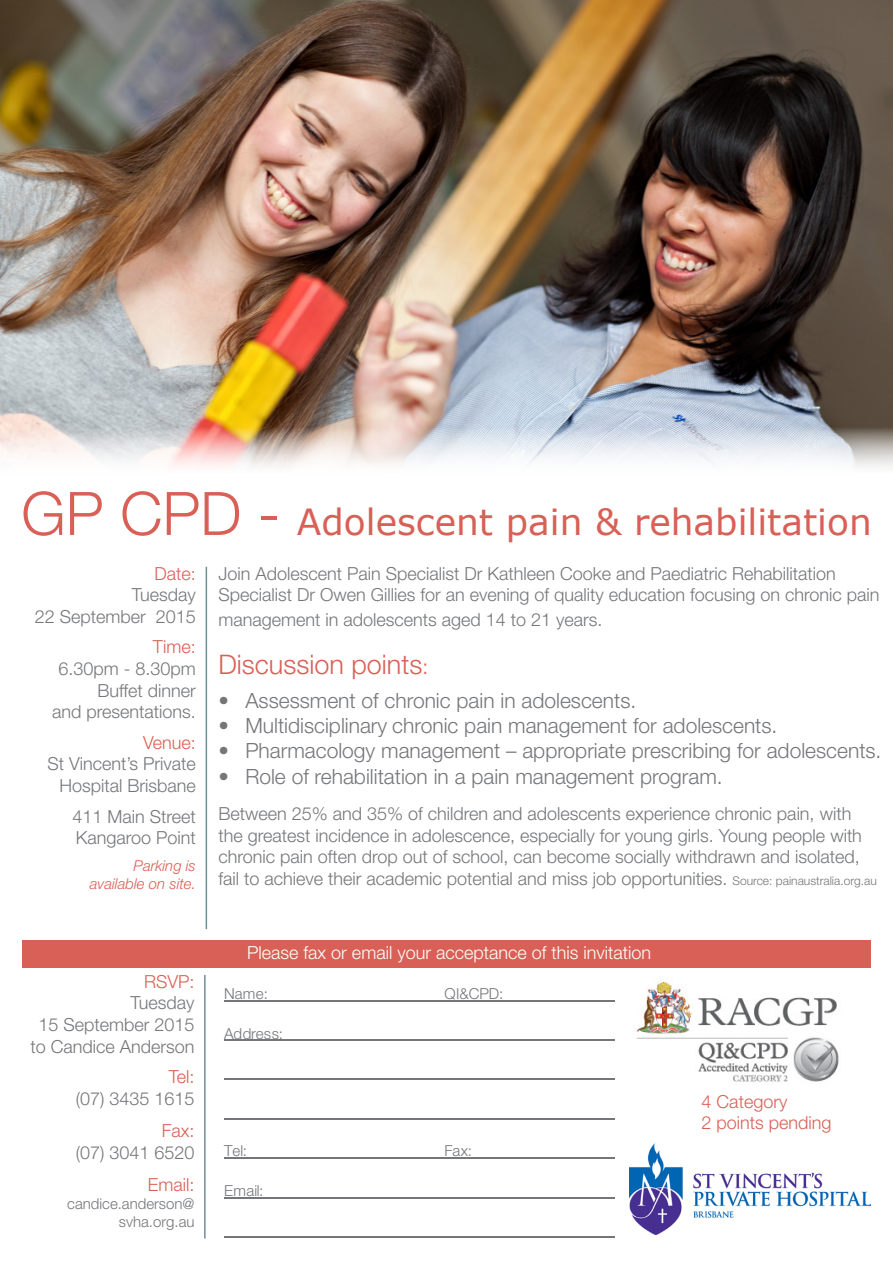
<style>
.page{position:relative;width:893px;height:1263px;background:#fff}
.page>*{position:absolute;margin:0;border:0;box-sizing:border-box;transform-origin:0 0}
.t1{font:36px "MS Reference Sans Serif";color:#d86056}
.t2{font:300 27px "Helvetica Neue LT Pro";color:#d86056}
.t3{font:300 21px "Helvetica Neue LT Pro";color:#747679}
.t4{font:300 18px/21.6px "Helvetica Neue LT Pro";color:#747679;text-align:right}
.t5{font:300 18px "Helvetica Neue LT Pro";color:#d86056}
.t6{font:300 18px "Helvetica Neue LT Pro";color:#fff}
.t7{font:300 15.15px "Helvetica Neue LT Pro";letter-spacing:.015em;color:#747679}
.t8{font:300 15px "Helvetica Neue LT Pro";color:#747679}
.t9{font:italic 300 15px "Helvetica Neue LT Std";color:#d86056}
.s1{font-family:"Helvetica Neue LT Pro";font-weight:300;font-size:60px}
.s2{font-size:21px}
.s3{font-size:12px}
</style>
<div class="page">
<img style="left:0;top:0;width:893px;height:467px">
<hr style="left:206px;top:567px;width:1px;height:362px;background:#718d98">
<div style="left:22px;top:940px;width:849px;height:28px;background:#d86056"></div>
<hr style="left:204px;top:975px;width:2px;height:263px;background:#718d98">
<hr style="left:224px;top:1000px;width:390px;height:1px;background:#747679">
<hr style="left:224px;top:1040px;width:390px;height:1px;background:#747679">
<hr style="left:224px;top:1078px;width:390px;height:1px;background:#747679">
<hr style="left:224px;top:1118px;width:390px;height:1px;background:#747679">
<hr style="left:224px;top:1157px;width:390px;height:2px;background:#747679">
<hr style="left:224px;top:1197px;width:390px;height:1px;background:#747679">
<hr style="left:224px;top:1237px;width:390px;height:1px;background:#747679">
<img style="left:629px;top:1144px;width:241px;height:91px">
<img style="left:636px;top:982px;width:203px;height:100px">
<p class="t1" style="left:21px;top:499px;width:852px"><span class="s1">GP CPD -</span> Adolescent pain &amp; rehabilitation</p>
<p class="t5" style="left:154px;top:562px;width:43px">Date:</p>
<p class="t4" style="left:132px;top:584px;width:66px">Tuesday</p>
<p class="t4" style="left:35px;top:605px;width:163px">22 September 2015</p>
<p class="t5" style="left:153px;top:636px;width:45px">Time:</p>
<p class="t4" style="left:58px;top:657px;width:139px">6.30pm - 8.30pm</p>
<p class="t4" style="left:97px;top:679px;width:100px">Buffet dinner</p>
<p class="t4" style="left:52px;top:701px;width:145px">and presentations.</p>
<p class="t5" style="left:143px;top:731px;width:54px">Venue:</p>
<p class="t4" style="left:47px;top:753px;width:150px">St Vincent’s Private<br>Hospital Brisbane</p>
<p class="t4" style="left:72px;top:805px;width:125px">411 Main Street</p>
<p class="t4" style="left:76px;top:827px;width:122px">Kangaroo Point</p>
<p class="t9" style="left:134px;top:857px;width:64px">Parking is</p>
<p class="t9" style="left:90px;top:875px;width:108px">available on site.</p>
<p class="t4" style="left:218px;top:562px;width:619px">Join Adolescent Pain Specialist Dr Kathleen Cooke and Paediatric Rehabilitation</p>
<p class="t4" style="left:218px;top:584px;width:663px">Specialist Dr Owen Gillies for an evening of quality education focusing on chronic pain</p>
<p class="t4" style="left:218px;top:609px;width:386px">management in adolescents aged 14 to 21 years.</p>
<p class="t2" style="left:218px;top:648px;width:211px">Discussion points<span class="s2">:</span></p>
<p class="t3" style="left:218px;top:688px;width:419px">• Assessment of chronic pain in adolescents.</p>
<p class="t3" style="left:218px;top:713px;width:561px">• Multidisciplinary chronic pain management for adolescents.</p>
<p class="t3" style="left:218px;top:738px;width:665px">• Pharmacology management – appropriate prescribing for adolescents.</p>
<p class="t3" style="left:218px;top:763px;width:506px">• Role of rehabilitation in a pain management program.</p>
<p class="t4" style="left:218px;top:803px;width:660px;text-align:left">Between 25% and 35% of children and adolescents experience chronic pain, with the greatest incidence in adolescence, especially for young girls. Young people with chronic pain often drop out of school, can become socially withdrawn and isolated, fail to achieve their academic potential and miss job opportunities. <span class="s3">Source: painaustralia.org.au</span></p>
<p class="t5" style="left:144px;top:970px;width:52px">RSVP:</p>
<p class="t4" style="left:131px;top:992px;width:66px">Tuesday</p>
<p class="t4" style="left:38px;top:1013px;width:158px">15 September 2015</p>
<p class="t4" style="left:30px;top:1035px;width:166px">to Candice Anderson</p>
<p class="t5" style="left:169px;top:1066px;width:27px">Tel:</p>
<p class="t4" style="left:76px;top:1087px;width:120px">(07) 3435 1615</p>
<p class="t5" style="left:162px;top:1120px;width:34px">Fax:</p>
<p class="t4" style="left:76px;top:1141px;width:120px">(07) 3041 6520</p>
<p class="t5" style="left:148px;top:1174px;width:48px">Email:</p>
<p class="t8" style="left:67px;top:1195px;width:129px">candice.anderson@</p>
<p class="t8" style="left:119px;top:1213px;width:77px">svha.org.au</p>
<p class="t6" style="left:247px;top:942px;width:405px">Please fax or email your acceptance of this invitation</p>
<p class="t7" style="left:224px;top:984px;width:45px">Name:</p>
<p class="t7" style="left:444px;top:984px;width:60px">QI&amp;CPD:</p>
<p class="t7" style="left:224px;top:1024px;width:60px">Address:</p>
<p class="t7" style="left:224px;top:1142px;width:24px">Tel:</p>
<p class="t7" style="left:444px;top:1142px;width:29px">Fax:</p>
<p class="t7" style="left:224px;top:1181px;width:41px">Email:</p>
<p class="t5" style="left:702px;top:1090px;width:87px">4 Category</p>
<p class="t5" style="left:702px;top:1112px;width:132px">2 points pending</p>
</div>
